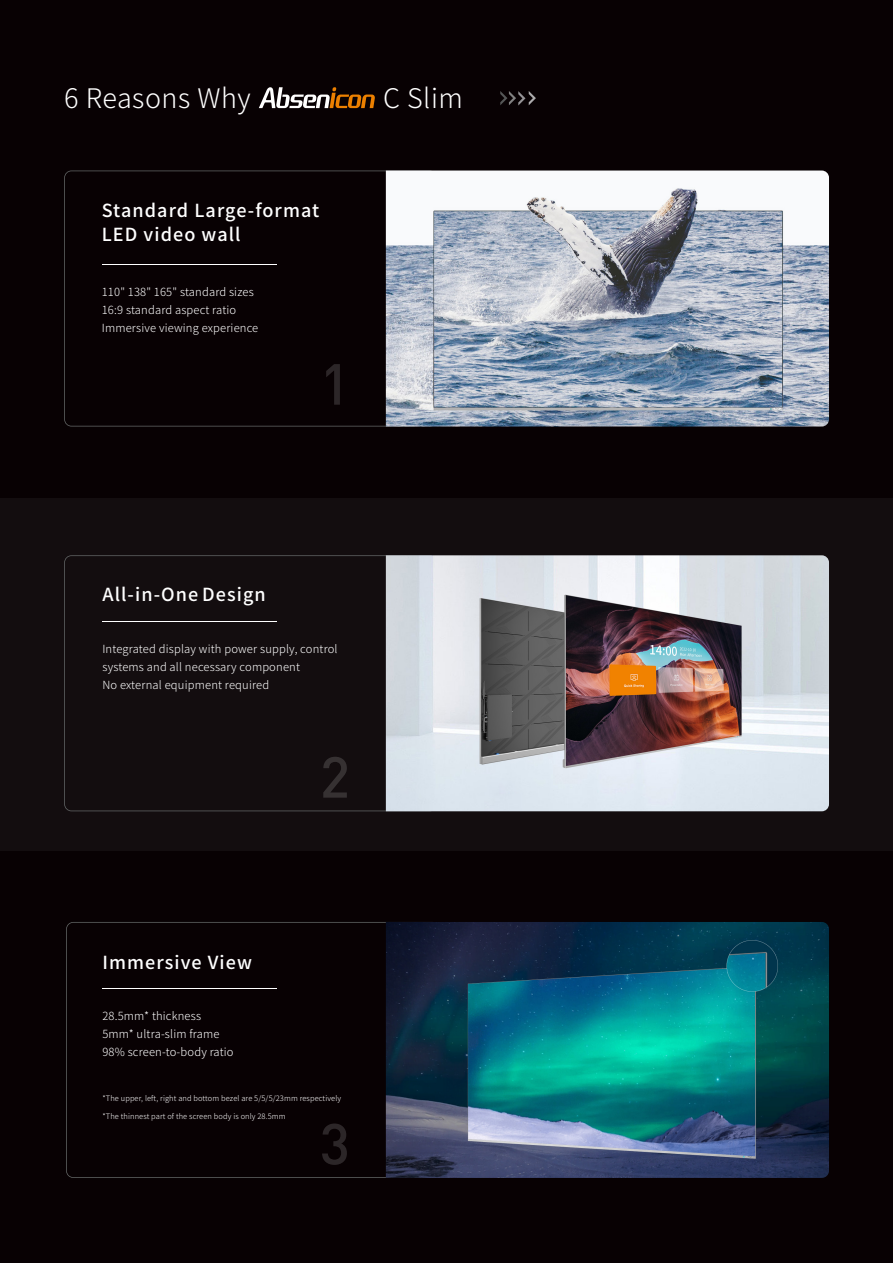
<style>
.page{position:relative;width:893px;height:1263px;background:#080103}
.page>*{position:absolute;margin:0;border:0;box-sizing:border-box;transform-origin:0 0}
.t1{font:300 27px "Source Han Sans CN";letter-spacing:.02em;color:#fff}
.t2{font:500 18px/24.6px "Source Han Sans CN";letter-spacing:.06em;color:#fff}
.t3{font:300 11.25px/18px "Source Han Sans CN";letter-spacing:.015em;color:#fff}
.t4{font:300 7.5px "Source Han Sans CN";letter-spacing:.015em;color:#fff}
</style>
<div class="page">
<div style="left:0;top:498px;width:893px;height:352px;background:#130d0f"></div>
<svg style="left:500px;top:91px;width:36px;height:15px"></svg>
<svg style="left:66px;top:922px;width:320px;height:256px"></svg>
<svg style="left:64px;top:171px;width:322px;height:255px"></svg>
<svg style="left:64px;top:555px;width:322px;height:256px"></svg>
<svg style="left:326px;top:364px;width:14px;height:41px"></svg>
<svg style="left:322px;top:1123px;width:25px;height:42px"></svg>
<svg style="left:323px;top:757px;width:24px;height:41px"></svg>
<svg style="left:259px;top:87px;width:116px;height:21px"></svg>
<hr style="left:102px;top:621px;width:174px;height:1px;background:#fff">
<hr style="left:102px;top:988px;width:174px;height:1px;background:#fff">
<hr style="left:102px;top:264px;width:174px;height:1px;background:#fff">
<img style="left:386px;top:171px;width:443px;height:255px">
<img style="left:386px;top:922px;width:443px;height:256px">
<img style="left:386px;top:555px;width:443px;height:256px">
<h1 class="t1" style="left:64px;top:83px;width:188px">6 Reasons Why</h1>
<h1 class="t1" style="left:383px;top:83px;width:81px">C Slim</h1>
<h2 class="t2" style="left:102px;top:197px;width:219px">Standard Large-format<br>LED video wall</h2>
<p class="t3" style="left:102px;top:283px;width:158px">110" 138" 165" standard sizes<br>16:9 standard aspect ratio<br>Immersive viewing experience</p>
<h2 class="t2" style="left:102px;top:582px;width:165px">All-in-One Design</h2>
<p class="t3" style="left:102px;top:640px;width:237px">Integrated display with power supply, control systems and all necessary component<br>No external equipment required</p>
<h2 class="t2" style="left:102px;top:950px;width:151px">Immersive View</h2>
<p class="t3" style="left:102px;top:1007px;width:133px">28.5mm* thickness<br>5mm* ultra-slim frame<br>98% screen-to-body ratio</p>
<p class="t4" style="left:102px;top:1094px;width:240px">*The upper, left, right and bottom bezel are 5/5/5/23mm respectively</p>
<p class="t4" style="left:102px;top:1112px;width:185px">*The thinnest part of the screen body is only 28.5mm</p>
</div>
